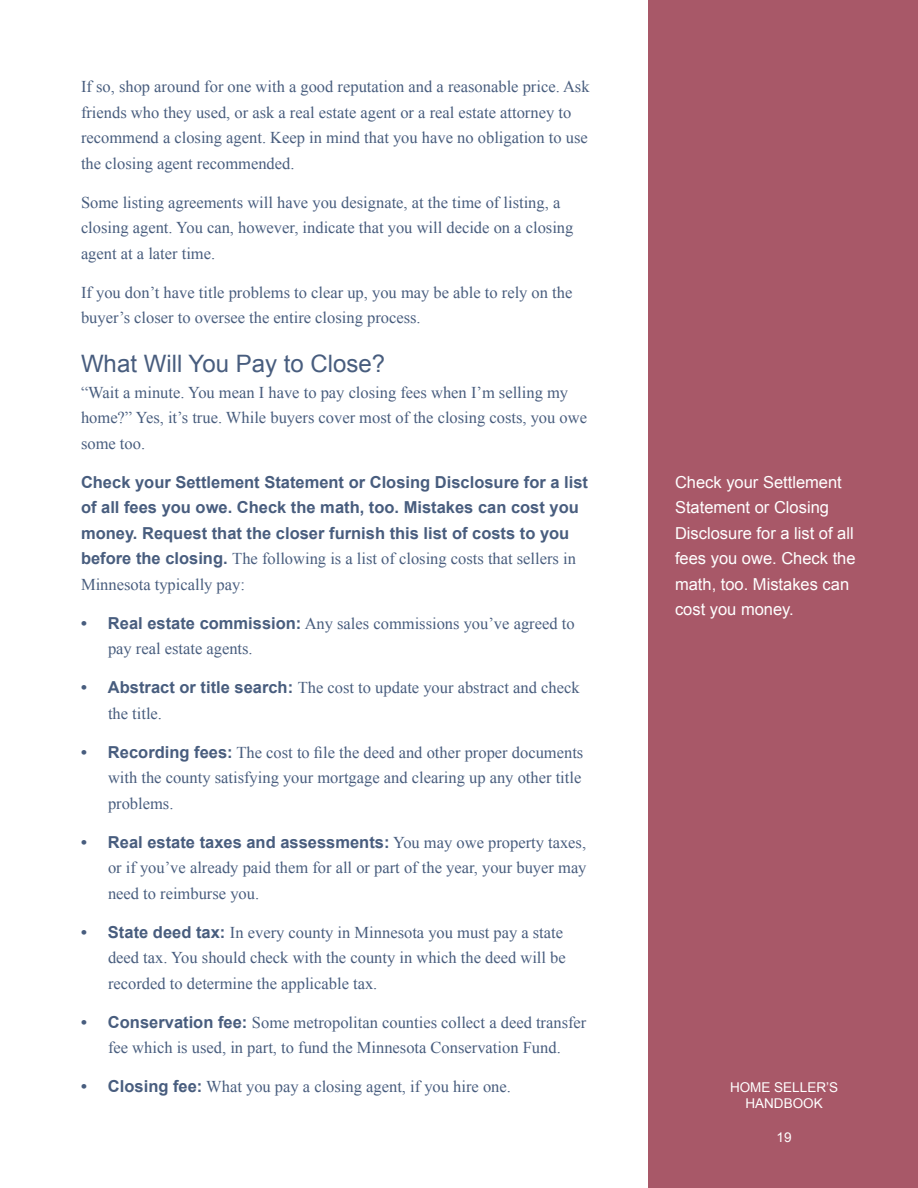
<style>
.page{position:relative;width:918px;height:1188px;background:#fff}
.page>*{position:absolute;margin:0;border:0;box-sizing:border-box;transform-origin:0 0}
.h3{font:24px "Arial";color:#485d7e}
.li{font:16.5px/25.5px "Times New Roman";color:#485d7e}
.p_1{font:16.5px/25.5px "Times New Roman";color:#485d7e}
.p{font:16.5px/25.5px "Times New Roman";color:#485d7e}
.p-2{font:700 16.5px/25.5px "Arial";color:#485d7e}
.p-3{font:16.5px/25.5px "Arial";color:#fff}
.t1{font:13.5px/16.5px "Arial";color:#fff;text-align:center}
.s1{font-family:"Times New Roman";font-weight:400}
.s2{font-family:"Arial";font-weight:700}
</style>
<div class="page">
<div style="left:648px;top:0;width:270px;height:1188px;background:#a85868"></div>
<p class="p_1" style="left:81px;top:74px;width:510px">If so, shop around for one with a good reputation and a reasonable price. Ask friends who they used, or ask a real estate agent or a real estate attorney to recommend a closing agent. Keep in mind that you have no obligation to use the closing agent recommended.</p>
<p class="p" style="left:81px;top:189px;width:494px">Some listing agreements will have you designate, at the time of listing, a closing agent. You can, however, indicate that you will decide on a closing agent at a later time.</p>
<p class="p" style="left:81px;top:279px;width:493px">If you don’t have title problems to clear up, you may be able to rely on the buyer’s closer to oversee the entire closing process.</p>
<p class="h3" style="left:81px;top:348px;width:306px">What Will You Pay to Close?</p>
<p class="p_1" style="left:81px;top:379px;width:508px">“Wait a minute. You mean I have to pay closing fees when I’m selling my home?” Yes, it’s true. While buyers cover most of the closing costs, you owe some too.</p>
<p class="p-2" style="left:81px;top:470px;width:509px">Check your Settlement Statement or Closing Disclosure for a list of all fees you owe. Check the math, too. Mistakes can cost you money. Request that the closer furnish this list of costs to you before the closing. <span class="s1">The following is a list of closing costs that sellers in Minnesota typically pay:</span></p>
<p class="li" style="left:108px;top:610px;width:468px;text-indent:-27px"><span class="s2">• Real estate commission:</span> Any sales commissions you’ve agreed to pay real estate agents.</p>
<p class="li" style="left:108px;top:675px;width:473px;text-indent:-27px"><span class="s2">• Abstract or title search:</span> The cost to update your abstract and check the title.</p>
<p class="li" style="left:108px;top:739px;width:477px;text-indent:-27px"><span class="s2">• Recording fees:</span> The cost to file the deed and other proper documents with the county satisfying your mortgage and clearing up any other title problems.</p>
<p class="li" style="left:108px;top:829px;width:480px;text-align:justify;text-indent:-27px"><span class="s2">• Real estate taxes and assessments:</span> You may owe property taxes, or if you’ve already paid them for all or part of the year, your buyer may need to reimburse you.</p>
<p class="li" style="left:108px;top:919px;width:459px;text-indent:-27px"><span class="s2">• State deed tax:</span> In every county in Minnesota you must pay a state deed tax. You should check with the county in which the deed will be recorded to determine the applicable tax.</p>
<p class="li" style="left:81px;top:1009px;width:507px;text-align:center"><span class="s2">• Conservation fee:</span> Some metropolitan counties collect a deed transfer fee which is used, in part, to fund the Minnesota Conservation Fund.</p>
<p class="li" style="left:81px;top:1074px;width:431px"><span class="s2">• Closing fee:</span> What you pay a closing agent, if you hire one.</p>
<p class="p-3" style="left:675px;top:469px;width:182px">Check your Settlement<br>Statement or Closing<br>Disclosure for a list of all fees you owe. Check the math, too. Mistakes can cost you money.</p>
<p class="t1" style="left:730px;top:1079px;width:110px">HOME SELLER’S<br>HANDBOOK</p>
<p class="t1" style="left:777px;top:1129px;width:17px">19</p>
</div>
